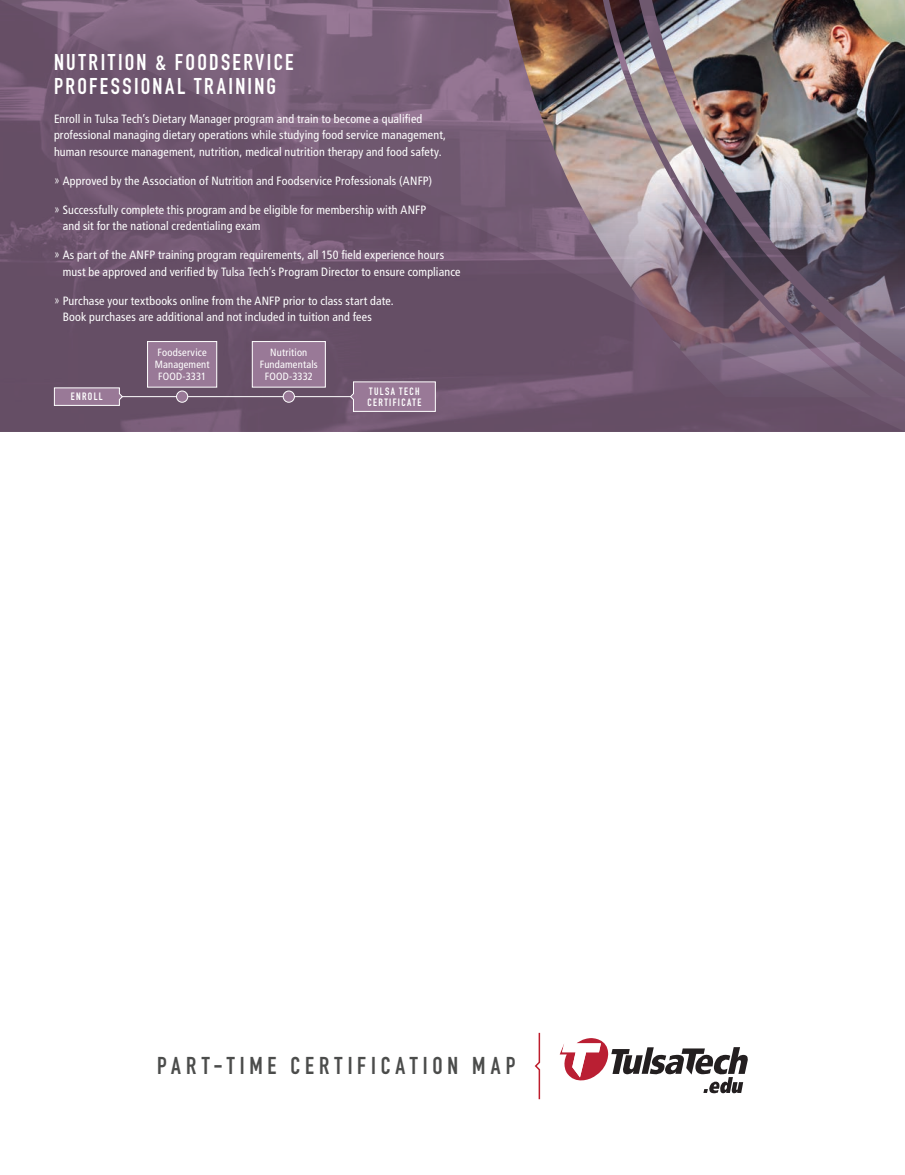
<style>
.page{position:relative;width:905px;height:1175px;background:#fff}
.page>*{position:absolute;margin:0;border:0;box-sizing:border-box;transform-origin:0 0}
.t1{font:700 24px "DIN Condensed";letter-spacing:.205em;color:#4b4c4b}
.t2{font:700 22.5px/24px "DIN Condensed";letter-spacing:.105em;color:#fff}
.t3{font:condensed 12px/16.5px "Frutiger";letter-spacing:.015em;color:#fff}
.t4{font:condensed 10.5px/12px "Frutiger";letter-spacing:.02em;color:#fff;text-align:center}
.t5{font:700 10.5px/10.5px "DIN Condensed";letter-spacing:.13em;color:#fff}
.s1{font-weight:300}
</style>
<div class="page">
<svg style="left:559px;top:1038px;width:188px;height:55px"></svg>
<svg style="left:534px;top:1032px;width:7px;height:68px"></svg>
<img style="left:0;top:0;width:904px;height:432px">
<div style="left:147px;top:341px;width:70px;height:46px;background:#997997"></div>
<div style="left:147px;top:341px;width:70px;height:46px;border:1px solid #fff"></div>
<div style="left:252px;top:341px;width:73px;height:46px;background:#997997"></div>
<div style="left:252px;top:341px;width:74px;height:46px;border:1px solid #fff"></div>
<hr style="left:108px;top:396px;width:246px;height:1px;background:#fff">
<svg style="left:54px;top:387px;width:69px;height:19px"></svg>
<svg style="left:349px;top:381px;width:87px;height:31px;background:#9f829d"></svg>
<div style="left:176px;top:391px;width:12px;height:11px;background:#997997;border-radius:50%"></div>
<div style="left:176px;top:390px;width:12px;height:12px;border:1px solid #fff;border-radius:50%"></div>
<div style="left:283px;top:391px;width:11px;height:11px;background:#997997;border-radius:50%"></div>
<div style="left:283px;top:390px;width:12px;height:12px;border:1px solid #fff;border-radius:50%"></div>
<p class="t2" style="left:54px;top:50px;width:241px">NUTRITION &amp; FOODSERVICE<br>PROFESSIONAL TRAINING</p>
<p class="t3" style="left:54px;top:111px;width:393px">Enroll in Tulsa Tech’s Dietary Manager program and train to become a qualified professional managing dietary operations while studying food service management, human resource management, nutrition, medical nutrition therapy and food safety.</p>
<p class="t3" style="left:54px;top:173px;width:379px"><span class="s1">»</span> Approved by the Association of Nutrition and Foodservice Professionals (ANFP)</p>
<p class="t3" style="left:63px;top:201px;width:365px;text-indent:-9px"><span class="s1">»</span> Successfully complete this program and be eligible for membership with ANFP and sit for the national credentialing exam</p>
<p class="t3" style="left:63px;top:247px;width:399px;text-indent:-9px"><span class="s1">»</span> As part of the ANFP training program requirements, all 150 field experience hours must be approved and verified by Tulsa Tech’s Program Director to ensure compliance</p>
<p class="t3" style="left:63px;top:292px;width:332px;text-indent:-9px"><span class="s1">»</span> Purchase your textbooks online from the ANFP prior to class start date.<br>Book purchases are additional and not included in tuition and fees</p>
<p class="t4" style="left:155px;top:346px;width:56px">Foodservice<br>Management<br>FOOD-3331</p>
<p class="t4" style="left:260px;top:346px;width:60px">Nutrition<br>Fundamentals<br>FOOD-3332</p>
<p class="t5" style="left:71px;top:391px;width:33px">ENROLL</p>
<p class="t5" style="left:367px;top:386px;width:55px">TULSA TECH<br>CERTIFICATE</p>
<h1 class="t1" style="left:157px;top:1049px;width:360px">PART-TIME CERTIFICATION MAP</h1>
</div>
